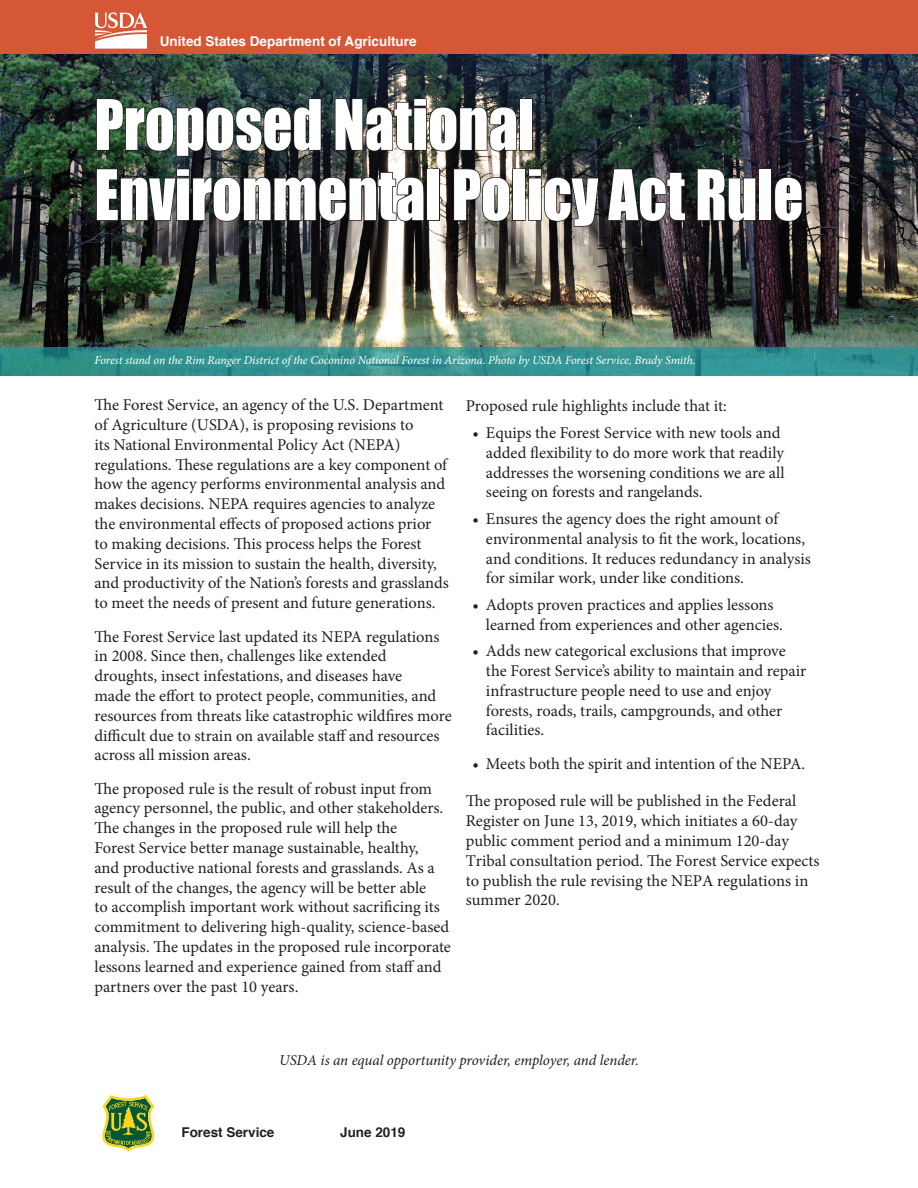
<style>
.page{position:relative;width:918px;height:1188px;background:#fff}
.page>*{position:absolute;margin:0;border:0;box-sizing:border-box;transform-origin:0 0}
.t1{font:64.35px/70.2px "Impact";color:#fff;scale:.91 1}
.t2{font:16.5px/19.8px "Minion Pro";color:#231f20}
.t3{font:italic 15px "Minion Pro";letter-spacing:-.005em;color:#231f20}
.t4{font:700 13.5px "Helvetica";color:#fff}
.t5{font:700 13.5px "Helvetica";color:#231f20}
.t6{font:italic 12px "Minion Pro";letter-spacing:-.01em;color:#fff}
</style>
<div class="page">
<img style="left:0;top:54px;width:918px;height:294px">
<svg style="left:0;top:348px;width:918px;height:28px;background:#329291"></svg>
<div style="left:0;top:0;width:918px;height:54px;background:#d55736"></div>
<svg style="left:94px;top:12px;width:54px;height:37px"></svg>
<img style="left:95px;top:97px;width:227px;height:60px">
<img style="left:334px;top:98px;width:184px;height:54px">
<div style="left:519px;top:98px;width:14px;height:53px;border:2px solid #231f20"></div>
<img style="left:95px;top:168px;width:330px;height:55px">
<div style="left:427px;top:169px;width:13px;height:52px;border:2px solid #231f20"></div>
<img style="left:453px;top:168px;width:147px;height:59px">
<svg style="left:606px;top:165px;width:80px;height:57px;background:#292d2e"></svg>
<img style="left:696px;top:168px;width:61px;height:55px">
<div style="left:759px;top:169px;width:13px;height:52px;border:2px solid #231f20"></div>
<svg style="left:774px;top:176px;width:29px;height:46px"></svg>
<svg style="left:102px;top:1095px;width:52px;height:57px"></svg>
<p class="t4" style="left:160px;top:31px;width:258px">United States Department of Agriculture</p>
<p class="t1" style="left:94px;top:88px;width:780px">Proposed National<br>Environmental Policy Act Rule</p>
<p class="t6" style="left:94px;top:352px;width:603px">Forest stand on the Rim Ranger District ofthe Coconino National Forest in Arizona. Photo by USDA Forest Service, Brady Smith.</p>
<p class="t2" style="left:94px;top:395px;width:356px">Te Forest Service, an agency of the U.S. Department of Agriculture (USDA), is proposing revisions to<br>its National Environmental Policy Act (NEPA) regulations. Tese regulations are a key component of how the agency performs environmental analysis and makes decisions. NEPA requires agencies to analyze the environmental efects of proposed actions prior<br>to making decisions. Tis process helps the Forest Service in its mission to sustain the health, diversity, and productivity of the Nation’s forests and grasslands to meet the needs of present and future generations.</p>
<p class="t2" style="left:94px;top:626px;width:359px">Te Forest Service last updated its NEPA regulations in 2008. Since then, challenges like extended droughts, insect infestations, and diseases have<br>made the efort to protect people, communities, and resources from threats like catastrophic wildfres more difcult due to strain on available staf and resources across all mission areas.</p>
<p class="t2" style="left:94px;top:779px;width:358px">Te proposed rule is the result of robust input from agency personnel, the public, and other stakeholders.<br>Te changes in the proposed rule will help the<br>Forest Service better manage sustainable, healthy,<br>and productive national forests and grasslands. As a result of the changes, the agency will be better able<br>to accomplish important work without sacrifcing its commitment to delivering high-quality, science-based analysis. Te updates in the proposed rule incorporate lessons learned and experience gained from staf and partners over the past 10 years.</p>
<p class="t2" style="left:466px;top:396px;width:263px">Proposed rule highlights include that it:</p>
<p class="t2" style="left:486px;top:423px;width:300px;text-indent:-13px">• Equips the Forest Service with new tools and added fexibility to do more work that readily addresses the worsening conditions we are all seeing on forests and rangelands.</p>
<p class="t2" style="left:486px;top:509px;width:326px;text-indent:-13px">• Ensures the agency does the right amount of environmental analysis to ft the work, locations, and conditions. It reduces redundancy in analysis for similar work, under like conditions.</p>
<p class="t2" style="left:486px;top:595px;width:299px;text-indent:-13px">• Adopts proven practices and applies lessons learned from experiences and other agencies.</p>
<p class="t2" style="left:486px;top:641px;width:322px;text-indent:-13px">• Adds new categorical exclusions that improve the Forest Service’s ability to maintain and repair infrastructure people need to use and enjoy forests, roads, trails, campgrounds, and other facilities.</p>
<p class="t2" style="left:472px;top:754px;width:334px">• Meets both the spirit and intention of the NEPA.</p>
<p class="t2" style="left:466px;top:791px;width:355px">Te proposed rule will be published in the Federal Register on June 13, 2019, which initiates a 60-day public comment period and a minimum 120-day Tribal consultation period. Te Forest Service expects to publish the rule revising the NEPA regulations in summer 2020.</p>
<p class="t3" style="left:279px;top:1050px;width:361px">USDA is an equal opportunity provider, employer, and lender.</p>
<h5 class="t5" style="left:181px;top:1121px;width:95px">Forest Service</h5>
<h5 class="t5" style="left:340px;top:1121px;width:67px">June 2019</h5>
</div>
